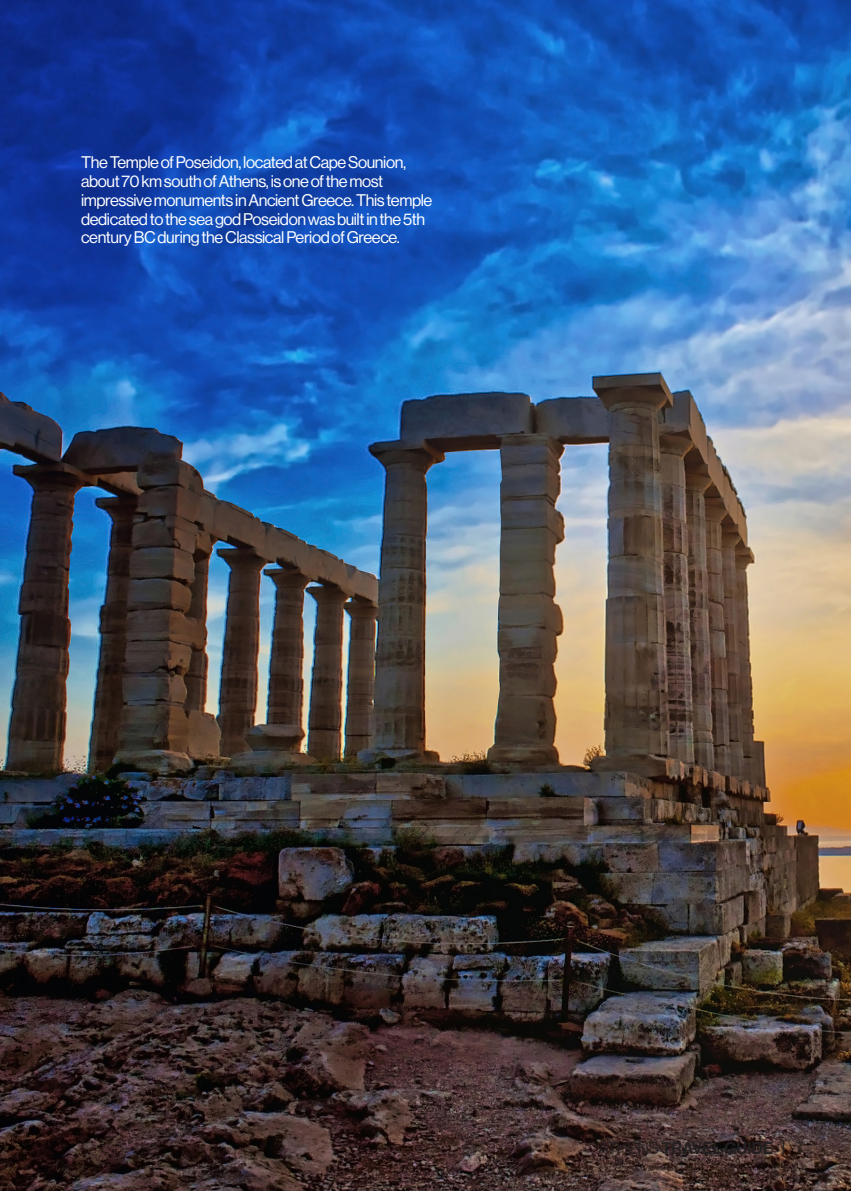
<style>
.page{position:relative;width:851px;height:1191px;background:#fff}
.page>*{position:absolute;margin:0;border:0;box-sizing:border-box;transform-origin:0 0}
.t1{font:16.5px/18.8px "N Haas Grotesk DS Pro 55 Rg";letter-spacing:-.025em;color:#fff}
.t2{font:16.5px "N Haas Grotesk DS Pro 65 Md";color:#231f20}
.t3{font:16.5px "N Haas Grotesk DS Pro 45 Lt";color:#231f20}
.s1{font-family:"N Haas Grotesk DS Pro 45 Lt"}
</style>
<div class="page">
<img style="left:0;top:0;width:850px;height:1191px">
<svg style="left:782px;top:1140px;width:1px;height:15px"></svg>
<p class="t1" style="left:81px;top:153px;width:352px">The Temple of Poseidon, located at Cape Sounion, about 70 km south of Athens, is one of the most impressive monuments in Ancient Greece. This temple dedicated to the sea god Poseidon was built in the 5th century BC during the Classical Period of Greece.</p>
<p class="t2" style="left:598px;top:1139px;width:176px"><span class="s1">ATHENS</span> TRAVEL GUIDE</p>
<p class="t3" style="left:795px;top:1138px;width:10px">7</p>
</div>
